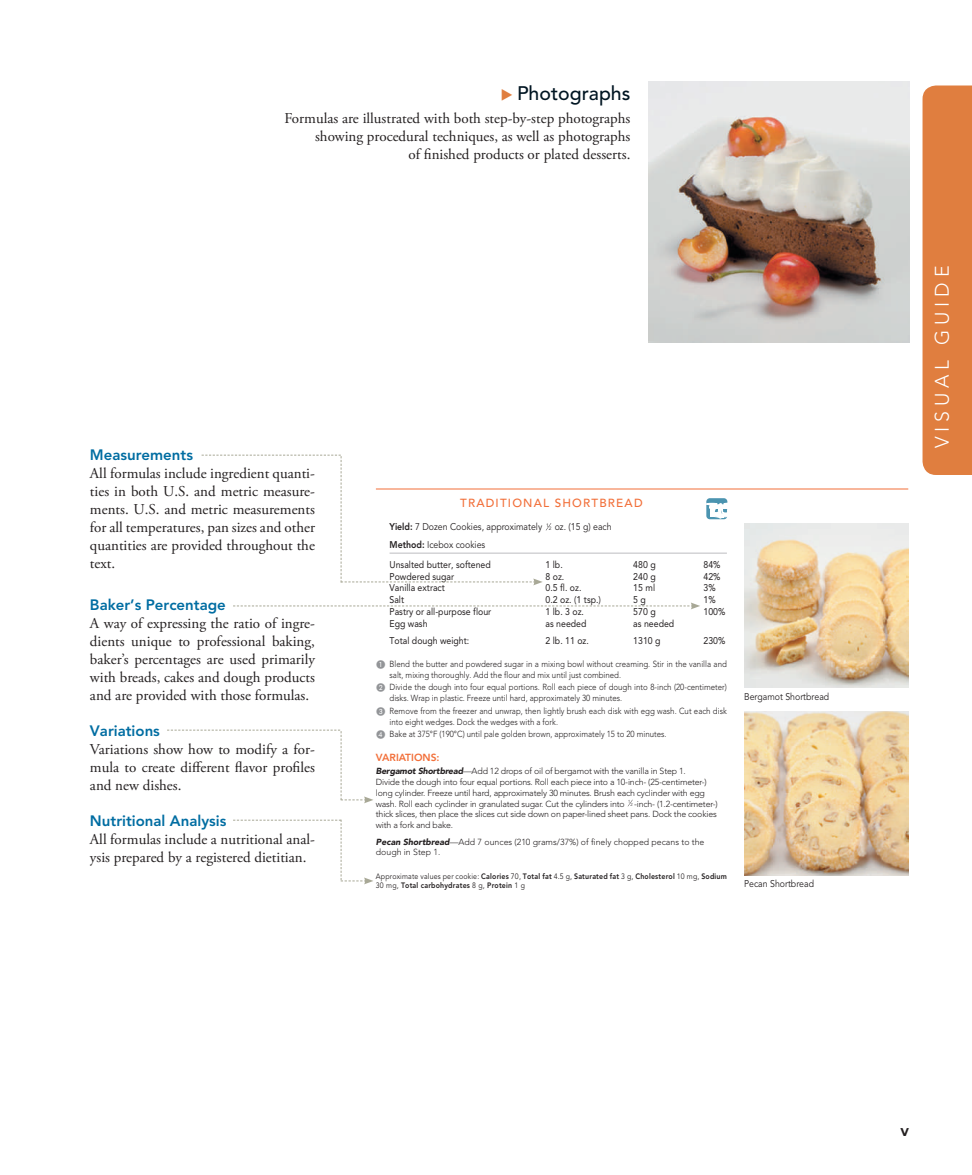
<style>
.page{position:relative;width:972px;height:1175px;background:#fff}
.page>*{position:absolute;margin:0;border:0;box-sizing:border-box;transform-origin:0 0}
.t1{font:500 19.5px "Avenir LT Std";color:#001522}
.t2{font:300 19.5px "Avenir LT Std";letter-spacing:.25em;color:#fff}
.t3{font:800 16.5px "Avenir LT Std";color:#231f20}
.t4{font:15px/18px "Adobe Garamond Pro";color:#231f20}
.t5{font:500 11.7px "Avenir LT Std";letter-spacing:.1em;color:#f26f39}
.t6{font:800 10.2px "Avenir LT Std";color:#f26f39}
.t7{font:9.75px "Avenir LT Std";color:#231f20;scale:.9 1}
.t8{font:9.75px/17.5px "Avenir LT Std";color:#231f20;scale:.9 1}
.t9{font:300 8.7px/10.6px "Avenir LT Std";color:#231f20;scale:.9 1}
.t10{font:300 8.7px/10.6px "Avenir LT Std";letter-spacing:-.02em;color:#231f20}
.t11{font:300 8.7px/10.6px "Avenir LT Std";color:#231f20}
.t12{font:800 7.8px/9.8px "Avenir LT Std";letter-spacing:.025em;color:#231f20;scale:.9 1}
.s1{color:#e07e3f}
.s2{font-family:"Avenir LT Std";font-weight:800;color:#006da2}
.s3{font-weight:800}
.s4{font-size:4.8px}
.s5{color:#939598}
.s6{font-weight:900;font-style:italic}
.s7{font-size:4.35px}
.s8{font-weight:400}
</style>
<div class="page">
<div style="left:922px;top:85px;width:50px;height:390px;background:#e07e3f"></div>
<img style="left:649px;top:81px;width:261px;height:261px">
<hr style="left:376px;top:488px;width:532px;height:1px;background:#f26f39">
<hr style="left:390px;top:553px;width:337px;height:1px;background:#bcbdc0">
<img style="left:744px;top:524px;width:164px;height:164px">
<img style="left:744px;top:712px;width:164px;height:163px">
<div style="left:706px;top:498px;width:21px;height:21px;background:#4b94b0;border-radius:4px"></div>
<svg style="left:706px;top:503px;width:22px;height:16px"></svg>
<svg style="left:202px;top:455px;width:349px;height:130px"></svg>
<svg style="left:233px;top:602px;width:467px;height:7px"></svg>
<svg style="left:233px;top:819px;width:140px;height:65px"></svg>
<svg style="left:167px;top:729px;width:206px;height:74px"></svg>
<p class="t1" style="left:501px;top:82px;width:131px"><span class="s1">▶</span> PHOTOGRAPHS</p>
<p class="t4" style="left:284px;top:109px;width:348px;text-align:right">Formulas are illustrated with both step-by-step photographs showing procedural techniques, as well as photographs<br>of finished products or plated desserts.</p>
<p class="t4" style="left:90px;top:447px;width:227px"><span class="s2">Measurements<br></span>All formulas include ingredient quanti&shy;ties in both U.S. and metric measure&shy;ments. U.S. and metric measurements for all temperatures, pan sizes and other quantities are provided throughout the text.</p>
<p class="t4" style="left:90px;top:597px;width:227px"><span class="s2">Baker’s Percentage<br></span>A way of expressing the ratio of ingre&shy;dients unique to professional baking, baker’s percentages are used primarily with breads, cakes and dough products and are provided with those formulas.</p>
<p class="t4" style="left:90px;top:723px;width:227px"><span class="s2">Variations<br></span>Variations show how to modify a for&shy;mula to create different flavor profiles and new dishes.</p>
<p class="t4" style="left:90px;top:813px;width:227px"><span class="s2">Nutritional Analysis<br></span>All formulas include a nutritional anal&shy;ysis prepared by a registered dietitian.</p>
<p class="t5" style="left:460px;top:496px;width:184px">TRADITIONAL SHORTBREAD</p>
<p class="t8" style="left:390px;top:518px;width:248px"><span class="s3">Yield:</span> 7 Dozen Cookies, approximately <sup>1</sup><span class="s4">2</span> oz. (15 g) each<br><span class="s3">Method:</span> Icebox cookies</p>
<p class="t7" style="left:390px;top:559px;width:114px">Unsalted butter, softened</p>
<p class="t7" style="left:546px;top:559px;width:21px">1 lb.</p>
<p class="t7" style="left:633px;top:559px;width:26px">480 g</p>
<p class="t7" style="left:703px;top:559px;width:20px">84%</p>
<p class="t7" style="left:390px;top:570px;width:73px">Powdered sugar</p>
<p class="t7" style="left:546px;top:570px;width:22px">8 oz.</p>
<p class="t7" style="left:633px;top:570px;width:26px">240 g</p>
<p class="t7" style="left:703px;top:570px;width:20px">42%</p>
<p class="t7" style="left:390px;top:582px;width:63px">Vanilla extract</p>
<p class="t7" style="left:546px;top:582px;width:41px">0.5 fl. oz.</p>
<p class="t7" style="left:633px;top:582px;width:26px">15 ml</p>
<p class="t7" style="left:703px;top:582px;width:15px">3%</p>
<p class="t7" style="left:390px;top:594px;width:18px">Salt</p>
<p class="t7" style="left:546px;top:594px;width:63px">0.2 oz. (1 tsp.)</p>
<p class="t7" style="left:633px;top:594px;width:16px">5 g</p>
<p class="t7" style="left:703px;top:594px;width:15px">1%</p>
<p class="t7" style="left:390px;top:606px;width:115px">Pastry or all-purpose flour</p>
<p class="t7" style="left:546px;top:606px;width:44px">1 lb. 3 oz.</p>
<p class="t7" style="left:633px;top:606px;width:26px">570 g</p>
<p class="t7" style="left:703px;top:606px;width:26px">100%</p>
<p class="t7" style="left:390px;top:617px;width:44px">Egg wash</p>
<p class="t7" style="left:546px;top:617px;width:47px">as needed</p>
<p class="t7" style="left:633px;top:617px;width:47px">as needed</p>
<p class="t7" style="left:390px;top:635px;width:90px">Total dough weight:</p>
<p class="t7" style="left:546px;top:635px;width:50px">2 lb. 11 oz.</p>
<p class="t7" style="left:633px;top:635px;width:32px">1310 g</p>
<p class="t7" style="left:703px;top:635px;width:26px">230%</p>
<p class="t9" style="left:390px;top:658px;width:376px;text-indent:-13px"><span class="s5">❶</span> blend the butter and powdered sugar in a mixing bowl without creaming. stir in the vanilla and salt, mixing thoroughly. add the flour and mix until just combined.</p>
<p class="t9" style="left:390px;top:682px;width:376px;text-indent:-13px"><span class="s5">❷</span> divide the dough into four equal portions. roll each piece of dough into 8-inch (20-centimeter) disks. wrap in plastic. Freeze until hard, approximately 30 minutes.</p>
<p class="t9" style="left:390px;top:705px;width:376px;text-indent:-13px"><span class="s5">❸</span> remove from the freezer and unwrap, then lightly brush each disk with egg wash. cut each disk into eight wedges. dock the wedges with a fork.</p>
<p class="t9" style="left:376px;top:729px;width:324px"><span class="s5">❹</span> bake at 375°F (190°c) until pale golden brown, approximately 15 to 20 minutes.</p>
<p class="t6" style="left:376px;top:751px;width:65px">Variations:</p>
<p class="t10" style="left:376px;top:766px;width:343px"><span class="s6">Bergamot Shortbread</span>—add 12 drops of oil of bergamot with the vanilla in step 1.<br>divide the dough into four equal portions. roll each piece into a 10-inch- (25-centimeter-) long cylinder. Freeze until hard, approximately 30 minutes. brush each cyclinder with egg wash. roll each cyclinder in granulated sugar. cut the cylinders into <sup>1</sup><span class="s7">2</span> -inch- (1.2-centimeter-) thick slices, then place the slices cut side down on paper-lined sheet pans. dock the cookies with a fork and bake.</p>
<p class="t11" style="left:376px;top:836px;width:330px"><span class="s6">Pecan Shortbread</span>—add 7 ounces (210 grams/37%) of finely chopped pecans to the dough in step 1.</p>
<p class="t12" style="left:376px;top:871px;width:392px"><span class="s8">Approximate values per cookie:</span> Calories <span class="s8">70,</span> total fat <span class="s8">4.5 g,</span> saturated fat <span class="s8">3 g,</span> Cholesterol <span class="s8">10 mg,</span> sodium<br><span class="s8">30 mg,</span> total carbohydrates <span class="s8">8 g,</span> Protein <span class="s8">1 g</span></p>
<p class="t8" style="left:744px;top:687px;width:96px">Bergamot Shortbread</p>
<p class="t8" style="left:744px;top:875px;width:79px">Pecan Shortbread</p>
<p class="t2" style="left:930px;top:448px;width:184px;rotate:-90deg">Visua l Guide</p>
<p class="t3" style="left:900px;top:1120px;width:10px">v</p>
</div>
